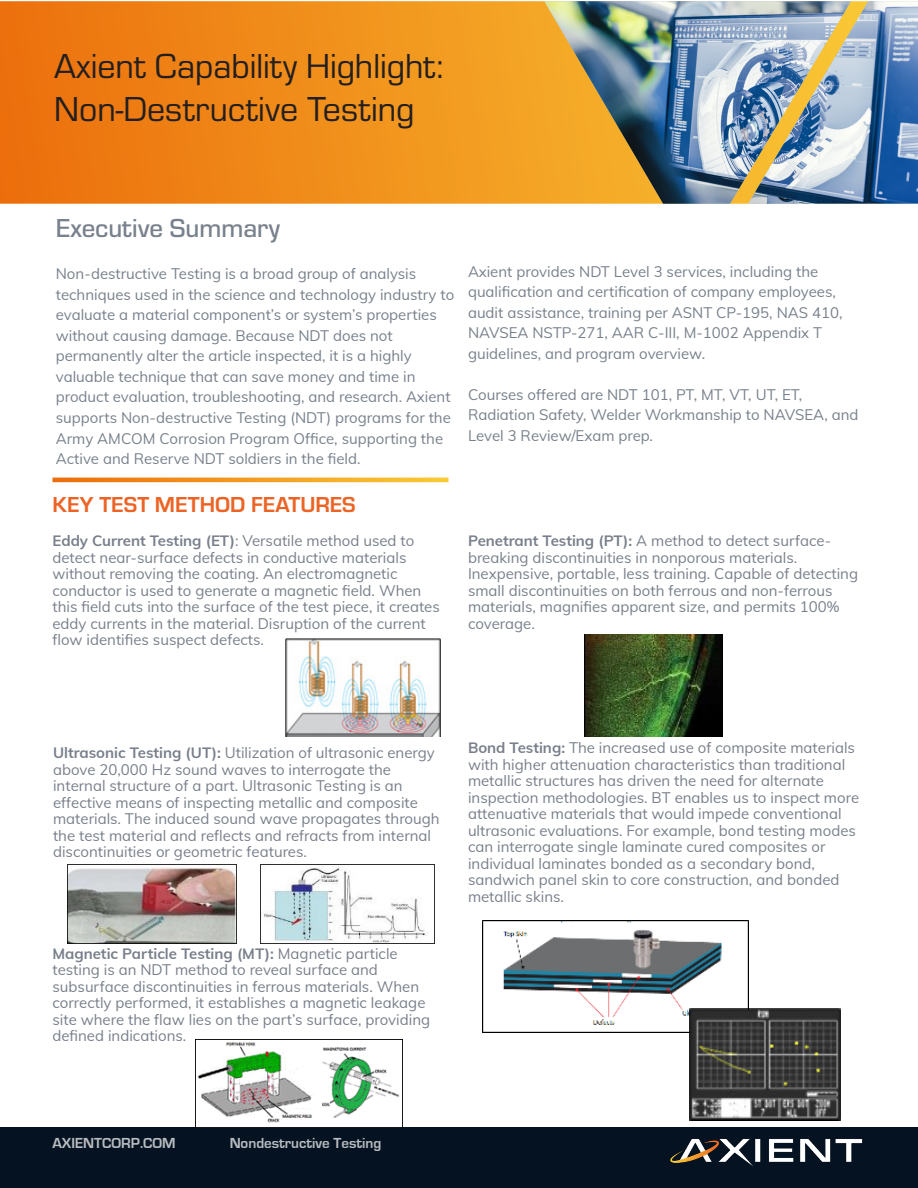
<style>
.page{position:relative;width:918px;height:1188px;background:#fff}
.page>*{position:absolute;margin:0;border:0;box-sizing:border-box;transform-origin:0 0}
.t1{font:36px "Eurostile";color:#231f20}
.t2{font:500 27px "Eurostile";color:#78818c}
.t3{font:700 22.5px "Eurostile";color:#ec6425}
.t4{font:15px/16.5px "Mulish";color:#79808b}
.t5{font:15px/20.5px "Mulish";color:#78818c}
.t6{font:700 15px "Eurostile";color:#fff}
.s1{font-weight:700}
</style>
<div class="page">
<img style="left:0;top:1px;width:544px;height:203px">
<div style="left:0;top:1128px;width:918px;height:60px;background:#051221"></div>
<img style="left:544px;top:1px;width:204px;height:203px">
<img style="left:748px;top:1px;width:170px;height:203px">
<img style="left:52px;top:478px;width:396px;height:4px">
<img style="left:640px;top:1111px;width:249px;height:55px">
<img style="left:286px;top:639px;width:154px;height:97px">
<img style="left:67px;top:865px;width:170px;height:79px">
<img style="left:261px;top:865px;width:174px;height:79px">
<img style="left:195px;top:1040px;width:208px;height:88px">
<img style="left:584px;top:634px;width:139px;height:102px">
<img style="left:482px;top:920px;width:267px;height:112px">
<img style="left:690px;top:1008px;width:150px;height:112px">
<p class="t1" style="left:54px;top:41px;width:391px">Axient Capability Highlight:</p>
<p class="t1" style="left:54px;top:85px;width:362px">Non-Destructive Testing</p>
<p class="t2" style="left:56px;top:210px;width:226px">Executive Summary</p>
<p class="t5" style="left:56px;top:263px;width:400px">Non-destructive Testing is a broad group of analysis techniques used in the science and technology industry to evaluate a material component’s or system’s properties without causing damage. Because NDT does not permanently alter the article inspected, it is a highly valuable technique that can save money and time in product evaluation, troubleshooting, and research. Axient supports Non-destructive Testing (NDT) programs for the Army AMCOM Corrosion Program Office, supporting the Active and Reserve NDT soldiers in the field.</p>
<p class="t3" style="left:52px;top:488px;width:305px">KEY TEST METHOD FEATURES</p>
<p class="t4" style="left:52px;top:532px;width:389px"><span class="s1">Eddy Current Testing (ET)</span>: Versatile method used to detect near-surface defects in conductive materials without removing the coating. An electromagnetic conductor is used to generate a magnetic field. When this field cuts into the surface of the test piece, it creates eddy currents in the material. Disruption of the current flow identifies suspect defects.</p>
<p class="t5" style="left:468px;top:260px;width:376px">Axient provides NDT Level 3 services, including the qualification and certification of company employees, audit assistance, training per ASNT CP-195, NAS 410, NAVSEA NSTP-271, AAR C-III, M-1002 Appendix T guidelines, and program overview.</p>
<p class="t5" style="left:468px;top:384px;width:392px">Courses offered are NDT 101, PT, MT, VT, UT, ET,<br>Radiation Safety, Welder Workmanship to NAVSEA, and<br>Level 3 Review/Exam prep.</p>
<p class="t4" style="left:468px;top:532px;width:392px"><span class="s1">Penetrant Testing (PT):</span> A method to detect surface&shy;breaking discontinuities in nonporous materials.<br>Inexpensive, portable, less training. Capable of detecting small discontinuities on both ferrous and non-ferrous materials, magnifies apparent size, and permits 100% coverage.</p>
<p class="t4" style="left:53px;top:744px;width:388px"><span class="s1">Ultrasonic Testing (UT):</span> Utilization of ultrasonic energy above 20,000 Hz sound waves to interrogate the internal structure of a part. Ultrasonic Testing is an effective means of inspecting metallic and composite materials. The induced sound wave propagates through the test material and reflects and refracts from internal discontinuities or geometric features.</p>
<p class="t4" style="left:52px;top:944px;width:379px"><span class="s1">Magnetic Particle Testing (MT):</span> Magnetic particle testing is an NDT method to reveal surface and subsurface discontinuities in ferrous materials. When correctly performed, it establishes a magnetic leakage site where the flaw lies on the part’s surface, providing defined indications.</p>
<p class="t4" style="left:468px;top:739px;width:393px"><span class="s1">Bond Testing:</span> The increased use of composite materials with higher attenuation characteristics than traditional metallic structures has driven the need for alternate inspection methodologies. BT enables us to inspect more attenuative materials that would impede conventional ultrasonic evaluations. For example, bond testing modes can interrogate single laminate cured composites or individual laminates bonded as a secondary bond, sandwich panel skin to core construction, and bonded metallic skins.</p>
<p class="t6" style="left:52px;top:1135px;width:125px">AXIENTCORP.COM</p>
<p class="t6" style="left:230px;top:1135px;width:153px">Nondestructive Testing</p>
</div>
